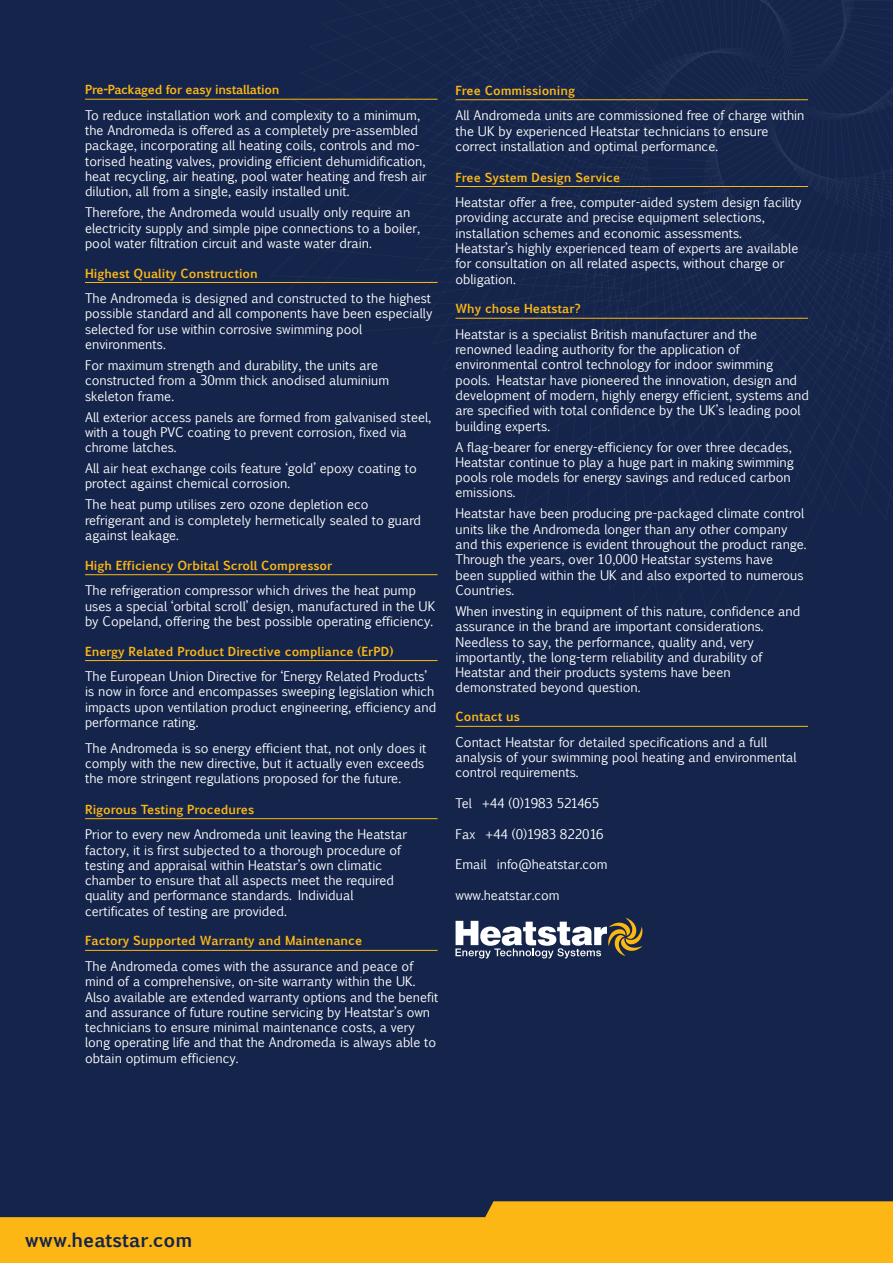
<style>
.page{position:relative;width:893px;height:1263px;background:#14244a}
.page>*{position:absolute;margin:0;border:0;box-sizing:border-box;transform-origin:0 0}
.t1{font:700 18.75px "Euphemia UCAS";color:#15234a}
.t2{font:12.75px/15.3px "Euphemia CAS";color:#fff}
.t3{font:700 12px "Euphemia UCAS";color:#fcb715}
.t4{font:700 12px "Euphemia UCAS";letter-spacing:-.02em;color:#fcb715}
</style>
<div class="page">
<svg style="left:276px;top:0;width:617px;height:662px"></svg>
<svg style="left:0;top:1201px;width:893px;height:62px;background:#daa11c"></svg>
<svg style="left:455px;top:918px;width:188px;height:40px"></svg>
<hr style="left:85px;top:99px;width:353px;height:1px;background:#fcb715">
<hr style="left:85px;top:282px;width:353px;height:1px;background:#fcb715">
<hr style="left:85px;top:574px;width:353px;height:1px;background:#fcb715">
<hr style="left:85px;top:660px;width:353px;height:1px;background:#fcb715">
<hr style="left:85px;top:818px;width:353px;height:1px;background:#fcb715">
<hr style="left:85px;top:950px;width:353px;height:1px;background:#fcb715">
<hr style="left:455px;top:99px;width:353px;height:1px;background:#fcb715">
<hr style="left:455px;top:186px;width:353px;height:1px;background:#fcb715">
<hr style="left:455px;top:318px;width:353px;height:1px;background:#fcb715">
<hr style="left:455px;top:726px;width:353px;height:1px;background:#fcb715">
<p class="t4" style="left:85px;top:81px;width:196px">Pre-Packaged for easy installation</p>
<p class="t2" style="left:85px;top:107px;width:343px">To reduce installation work and complexity to a minimum, the Andromeda is offered as a completely pre-assembled package, incorporating all heating coils, controls and mo&shy;torised heating valves, providing efficient dehumidification, heat recycling, air heating, pool water heating and fresh air dilution, all from a single, easily installed unit.</p>
<p class="t2" style="left:85px;top:205px;width:337px">Therefore, the Andromeda would usually only require an electricity supply and simple pipe connections to a boiler, pool water filtration circuit and waste water drain.</p>
<p class="t3" style="left:85px;top:264px;width:174px">Highest Quality Construction</p>
<p class="t2" style="left:85px;top:291px;width:349px">The Andromeda is designed and constructed to the highest possible standard and all components have been especially selected for use within corrosive swimming pool environments.</p>
<p class="t2" style="left:85px;top:357px;width:306px">For maximum strength and durability, the units are constructed from a 30mm thick anodised aluminium skeleton frame.</p>
<p class="t2" style="left:85px;top:409px;width:348px">All exterior access panels are formed from galvanised steel, with a tough PVC coating to prevent corrosion, fixed via chrome latches.</p>
<p class="t2" style="left:85px;top:461px;width:333px">All air heat exchange coils feature ‘gold’ epoxy coating to protect against chemical corrosion.</p>
<p class="t2" style="left:85px;top:497px;width:338px">The heat pump utilises zero ozone depletion eco refrigerant and is completely hermetically sealed to guard against leakage.</p>
<p class="t3" style="left:85px;top:556px;width:249px">High Efficiency Orbital Scroll Compressor</p>
<p class="t2" style="left:85px;top:583px;width:352px">The refrigeration compressor which drives the heat pump uses a special ‘orbital scroll’ design, manufactured in the UK by Copeland, offering the best possible operating efficiency.</p>
<p class="t3" style="left:85px;top:642px;width:310px">Energy Related Product Directive compliance (ErPD)</p>
<p class="t2" style="left:85px;top:669px;width:353px">The European Union Directive for ‘Energy Related Products’ is now in force and encompasses sweeping legislation which impacts upon ventilation product engineering, efficiency and performance rating.</p>
<p class="t2" style="left:85px;top:740px;width:343px">The Andromeda is so energy efficient that, not only does it comply with the new directive, but it actually even exceeds the more stringent regulations proposed for the future.</p>
<p class="t3" style="left:85px;top:800px;width:171px">Rigorous Testing Procedures</p>
<p class="t2" style="left:85px;top:827px;width:324px">Prior to every new Andromeda unit leaving the Heatstar factory, it is first subjected to a thorough procedure of testing and appraisal within Heatstar’s own climatic chamber to ensure that all aspects meet the required quality and performance standards. Individual certificates of testing are provided.</p>
<p class="t3" style="left:85px;top:932px;width:279px">Factory Supported Warranty and Maintenance</p>
<p class="t2" style="left:85px;top:958px;width:355px">The Andromeda comes with the assurance and peace of mind of a comprehensive, on-site warranty within the UK.<br>Also available are extended warranty options and the benefit and assurance of future routine servicing by Heatstar’s own technicians to ensure minimal maintenance costs, a very long operating life and that the Andromeda is always able to obtain optimum efficiency.</p>
<p class="t3" style="left:455px;top:81px;width:121px">Free Commissioning</p>
<p class="t2" style="left:455px;top:108px;width:351px">All Andromeda units are commissioned free of charge within the UK by experienced Heatstar technicians to ensure correct installation and optimal performance.</p>
<p class="t3" style="left:455px;top:168px;width:166px">Free System Design Service</p>
<p class="t2" style="left:455px;top:195px;width:348px">Heatstar offer a free, computer-aided system design facility providing accurate and precise equipment selections, installation schemes and economic assessments.<br>Heatstar’s highly experienced team of experts are available for consultation on all related aspects, without charge or obligation.</p>
<p class="t3" style="left:455px;top:300px;width:127px">Why chose Heatstar?</p>
<p class="t2" style="left:455px;top:326px;width:355px">Heatstar is a specialist British manufacturer and the renowned leading authority for the application of environmental control technology for indoor swimming pools. Heatstar have pioneered the innovation, design and development of modern, highly energy efficient, systems and are specified with total confidence by the UK’s leading pool building experts.</p>
<p class="t2" style="left:455px;top:439px;width:340px">A flag-bearer for energy-efficiency for over three decades, Heatstar continue to play a huge part in making swimming pools role models for energy savings and reduced carbon emissions.</p>
<p class="t2" style="left:455px;top:506px;width:352px">Heatstar have been producing pre-packaged climate control units like the Andromeda longer than any other company and this experience is evident throughout the product range.<br>Through the years, over 10,000 Heatstar systems have<br>been supplied within the UK and also exported to numerous Countries.</p>
<p class="t2" style="left:455px;top:603px;width:346px">When investing in equipment of this nature, confidence and assurance in the brand are important considerations.<br>Needless to say, the performance, quality and, very importantly, the long-term reliability and durability of Heatstar and their products systems have been demonstrated beyond question.</p>
<p class="t3" style="left:455px;top:708px;width:66px">Contact us</p>
<p class="t2" style="left:455px;top:734px;width:343px">Contact Heatstar for detailed specifications and a full analysis of your swimming pool heating and environmental control requirements.</p>
<p class="t2" style="left:455px;top:795px;width:145px">Tel +44 (0)1983 521465</p>
<p class="t2" style="left:455px;top:826px;width:150px">Fax +44 (0)1983 822016</p>
<p class="t2" style="left:455px;top:857px;width:154px">Email info@heatstar.com</p>
<p class="t2" style="left:455px;top:887px;width:106px">www.heatstar.com</p>
<h1 class="t1" style="left:25px;top:1225px;width:169px">www.heatstar.com</h1>
</div>
